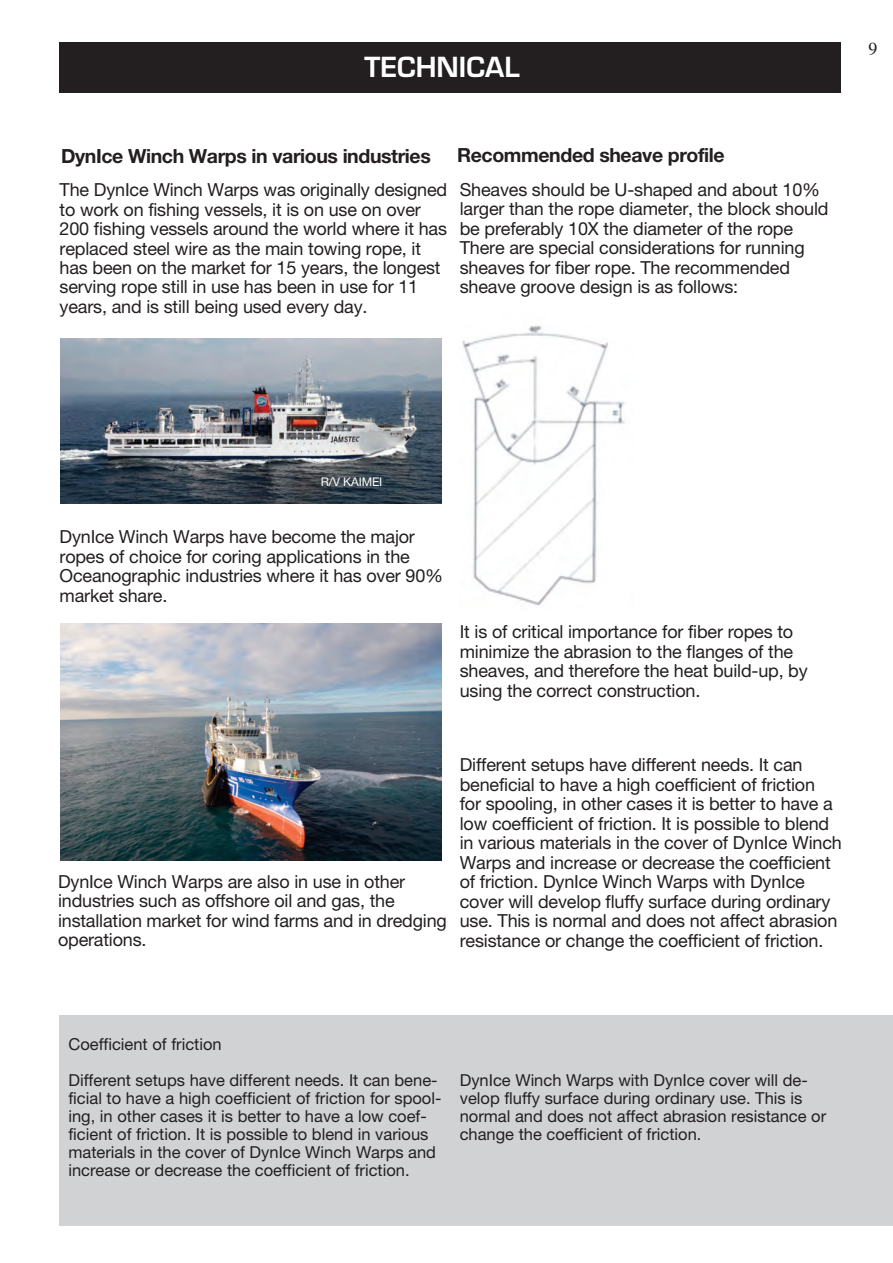
<style>
.page{position:relative;width:893px;height:1263px;background:#fff}
.page>*{position:absolute;margin:0;border:0;box-sizing:border-box;transform-origin:0 0}
.t1{font:600 27px "Eurostile";color:#fff}
.t2{font:700 19.5px "Helvetica Neue IS";letter-spacing:-.02em;color:#231f20}
.t3{font:18px/19.5px "Helvetica Neue IS";letter-spacing:-.01em;color:#231f20}
.t4{font:18px "Times";color:#231f20}
.t5{font:16.5px/18px "Helvetica Neue IS";color:#231f20}
.t6{font:12px "Helvetica Neue IS";letter-spacing:-.01em;color:#fff}
</style>
<div class="page">
<div style="left:60px;top:43px;width:781px;height:50px;background:#231f20"></div>
<div style="left:60px;top:1015px;width:833px;height:210px;background:#d1d2d4"></div>
<img style="left:462px;top:325px;width:163px;height:281px">
<img style="left:60px;top:338px;width:381px;height:165px">
<img style="left:60px;top:624px;width:381px;height:236px">
<h1 class="t1" style="left:364px;top:50px;width:157px">TECHNICAL</h1>
<p class="t2" style="left:61px;top:144px;width:371px">DynIce Winch Warps in various industries</p>
<p class="t2" style="left:457px;top:143px;width:269px">Recommended sheave profile</p>
<p class="t3" style="left:60px;top:180px;width:389px">The DynIce Winch Warps was originally designed to work on fishing vessels, it is on use on over 200 fishing vessels around the world where it has replaced steel wire as the main towing rope, it has been on the market for 15 years, the longest serving rope still in use has been in use for 11 years, and is still being used every day.</p>
<p class="t3" style="left:460px;top:179px;width:370px">Sheaves should be U-shaped and about 10% larger than the rope diameter, the block should be preferably 10X the diameter of the rope There are special considerations for running sheaves for fiber rope. The recommended sheave groove design is as follows:</p>
<p class="t4" style="left:868px;top:32px;width:10px">9</p>
<p class="t6" style="left:321px;top:474px;width:63px">R/V KAIMEI</p>
<p class="t3" style="left:60px;top:527px;width:385px">DynIce Winch Warps have become the major ropes of choice for coring applications in the Oceanographic industries where it has over 90% market share.</p>
<p class="t3" style="left:460px;top:622px;width:350px">It is of critical importance for fiber ropes to minimize the abrasion to the flanges of the sheaves, and therefore the heat build-up, by using the correct construction.</p>
<p class="t3" style="left:58px;top:871px;width:390px">DynIce Winch Warps are also in use in other industries such as offshore oil and gas, the installation market for wind farms and in dredging operations.</p>
<p class="t3" style="left:460px;top:755px;width:384px">Different setups have different needs. It can beneficial to have a high coefficient of friction<br>for spooling, in other cases it is better to have a low coefficient of friction. It is possible to blend in various materials in the cover of DynIce Winch Warps and increase or decrease the coefficient of friction. DynIce Winch Warps with DynIce cover will develop fluffy surface during ordinary use. This is normal and does not affect abrasion resistance or change the coefficient of friction.</p>
<p class="t5" style="left:68px;top:1026px;width:371px;line-height:36px">Coefficient of friction<br>Different setups have different needs. It can bene-</p>
<p class="t5" style="left:68px;top:1089px;width:375px">ficial to have a high coefficient of friction for spool&shy;ing, in other cases it is better to have a low coef&shy;ficient of friction. It is possible to blend in various materials in the cover of DynIce Winch Warps and increase or decrease the coefficient of friction.</p>
<p class="t5" style="left:460px;top:1071px;width:368px">DynIce Winch Warps with DynIce cover will de&shy;velop fluffy surface during ordinary use. This is normal and does not affect abrasion resistance or change the coefficient of friction.</p>
</div>
